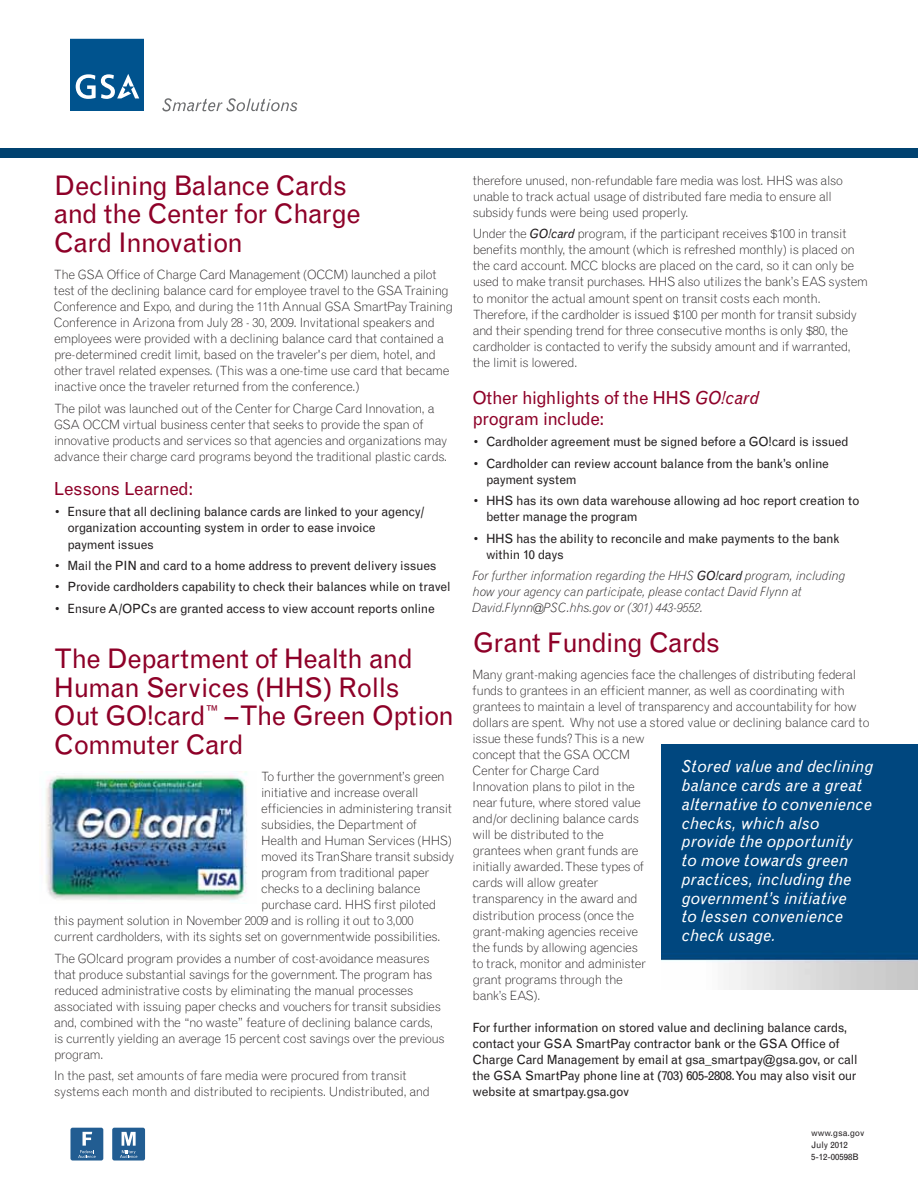
<style>
.page{position:relative;width:918px;height:1188px;background:#fff}
.page>*{position:absolute;margin:0;border:0;box-sizing:border-box;transform-origin:0 0}
.t1{font:27px/28.5px "Grotesque";letter-spacing:-.025em;color:#8e0028}
.t2{font:18px/21px "Grotesque";letter-spacing:-.03em;color:#8e0028}
.t3{font:italic 16.5px/18.8px "Grotesque";letter-spacing:.01em;color:#fff}
.t4{font:300 12.75px/16px "Grotesque";letter-spacing:-.03em;color:#231f20}
.t5{font:12.75px/16px "Grotesque";letter-spacing:-.025em;color:#231f20}
.t6{font:italic 300 12.75px/16px "Grotesque";letter-spacing:-.025em;color:#231f20}
.t7{font:9px/12px "Grotesque";color:#231f20}
.s1{font-weight:400;font-style:italic}
.s2{font-style:italic}
.s3{font-weight:400}
</style>
<div class="page">
<img style="left:662px;top:745px;width:256px;height:245px">
<div style="left:0;top:148px;width:918px;height:10px;background:#004270"></div>
<div style="left:70px;top:39px;width:74px;height:72px;background:#00538e"></div>
<svg style="left:76px;top:74px;width:63px;height:25px"></svg>
<svg style="left:162px;top:98px;width:135px;height:13px"></svg>
<img style="left:45px;top:772px;width:202px;height:129px">
<div style="left:70px;top:1128px;width:33px;height:33px;background:#225d92;border-radius:2px"></div>
<svg style="left:78px;top:1132px;width:18px;height:26px"></svg>
<div style="left:112px;top:1128px;width:33px;height:33px;background:#225d92;border-radius:2px"></div>
<svg style="left:120px;top:1132px;width:17px;height:26px"></svg>
<p class="t1" style="left:54px;top:174px;width:308px">Declining Balance Cards and the Center for Charge<br>Card Innovation</p>
<p class="t4" style="left:54px;top:267px;width:400px">The GSA Office of Charge Card Management (OCCM) launched a pilot test of the declining balance card for employee travel to the GSA Training Conference and Expo, and during the 11th Annual GSA SmartPay Training Conference in Arizona from July 28 - 30, 2009. Invitational speakers and employees were provided with a declining balance card that contained a pre-determined credit limit, based on the traveler's per diem, hotel, and other travel related expenses. (This was a one-time use card that became inactive once the traveler returned from the conference.)</p>
<p class="t4" style="left:54px;top:401px;width:395px">The pilot was launched out of the Center for Charge Card Innovation, a GSA OCCM virtual business center that seeks to provide the span of innovative products and services so that agencies and organizations may advance their charge card programs beyond the traditional plastic cards.</p>
<p class="t2" style="left:54px;top:480px;width:141px">Lessons Learned:</p>
<p class="t5" style="left:67px;top:505px;width:359px;text-indent:-12px">• Ensure that all declining balance cards are linked to your agency/ organization accounting system in order to ease invoice payment issues</p>
<p class="t5" style="left:55px;top:559px;width:383px">• Mail the PIN and card to a home address to prevent delivery issues</p>
<p class="t5" style="left:55px;top:580px;width:397px">• Provide cardholders capability to check their balances while on travel</p>
<p class="t5" style="left:55px;top:601px;width:381px">• Ensure A/OPCs are granted access to view account reports online</p>
<p class="t1" style="left:54px;top:647px;width:402px">The Department of Health and<br>Human Services (HHS) Rolls<br>Out GO!card<sup>™</sup> – The Green Option<br>Commuter Card</p>
<p class="t4" style="left:261px;top:769px;width:195px">To further the government’s green initiative and increase overall efficiencies in administering transit subsidies, the Department of Health and Human Services (HHS) moved its TranShare transit subsidy program from traditional paper checks to a declining balance purchase card. HHS first piloted</p>
<p class="t4" style="left:54px;top:914px;width:388px">this payment solution in November 2009 and is rolling it out to 3,000 current cardholders, with its sights set on governmentwide possibilities.</p>
<p class="t4" style="left:54px;top:951px;width:392px">The GO!card program provides a number of cost-avoidance measures that produce substantial savings for the government. The program has reduced administrative costs by eliminating the manual processes associated with issuing paper checks and vouchers for transit subsidies and, combined with the “no waste” feature of declining balance cards, is currently yielding an average 15 percent cost savings over the previous program.</p>
<p class="t4" style="left:54px;top:1069px;width:378px">In the past, set amounts of fare media were procured from transit systems each month and distributed to recipients. Undistributed, and</p>
<p class="t4" style="left:473px;top:173px;width:372px">therefore unused, non-refundable fare media was lost. HHS was also unable to track actual usage of distributed fare media to ensure all subsidy funds were being used properly.</p>
<p class="t4" style="left:473px;top:227px;width:397px">Under the <span class="s1">GO!card</span> program, if the participant receives $100 in transit benefits monthly, the amount (which is refreshed monthly) is placed on the card account. MCC blocks are placed on the card, so it can only be used to make transit purchases. HHS also utilizes the bank’s EAS system to monitor the actual amount spent on transit costs each month.<br>Therefore, if the cardholder is issued $100 per month for transit subsidy and their spending trend for three consecutive months is only $80, the cardholder is contacted to verify the subsidy amount and if warranted, the limit is lowered.</p>
<p class="t2" style="left:473px;top:389px;width:288px">Other highlights of the HHS <span class="s2">GO!card </span>program include:</p>
<p class="t5" style="left:474px;top:435px;width:377px">• Cardholder agreement must be signed before a GO!card is issued</p>
<p class="t5" style="left:486px;top:456px;width:344px;text-indent:-12px">• Cardholder can review account balance from the bank’s online payment system</p>
<p class="t5" style="left:486px;top:494px;width:375px;text-indent:-12px">• HHS has its own data warehouse allowing ad hoc report creation to better manage the program</p>
<p class="t5" style="left:486px;top:531px;width:355px;text-indent:-12px">• HHS has the ability to reconcile and make payments to the bank within 10 days</p>
<p class="t6" style="left:473px;top:569px;width:374px">For further information regarding the HHS <span class="s3">GO!card</span> program, including how your agency can participate, please contact David Flynn at<br>David.Flynn@PSC.hhs.gov or (301) 443-9552.</p>
<p class="t1" style="left:473px;top:631px;width:249px">Grant Funding Cards</p>
<p class="t4" style="left:473px;top:667px;width:399px">Many grant-making agencies face the challenges of distributing federal funds to grantees in an efficient manner, as well as coordinating with grantees to maintain a level of transparency and accountability for how dollars are spent. Why not use a stored value or declining balance card to issue these funds? This is a new<br>concept that the GSA OCCM<br>Center for Charge Card<br>Innovation plans to pilot in the<br>near future, where stored value<br>and/or declining balance cards<br>will be distributed to the<br>grantees when grant funds are<br>initially awarded.These types of<br>cards will allow greater<br>transparency in the award and<br>distribution process (once the<br>grant-making agencies receive<br>the funds by allowing agencies<br>to track, monitor and administer<br>grant programs through the<br>bank’s EAS).</p>
<p class="t5" style="left:473px;top:1021px;width:387px">For further information on stored value and declining balance cards, contact your GSA SmartPay contractor bank or the GSA Office of Charge Card Management by email at gsa_smartpay@gsa.gov, or call the GSA SmartPay phone line at (703) 605-2808. You may also visit our website at smartpay.gsa.gov</p>
<h2 class="t3" style="left:682px;top:759px;width:193px">Stored value and declining balance cards are a great alternative to convenience checks, which also provide the opportunity<br>to move towards green practices, including the government’s initiative<br>to lessen convenience check usage.</h2>
<p class="t7" style="left:811px;top:1127px;width:55px">www.gsa.gov<br>July 2012<br>5-12-00598B</p>
</div>
